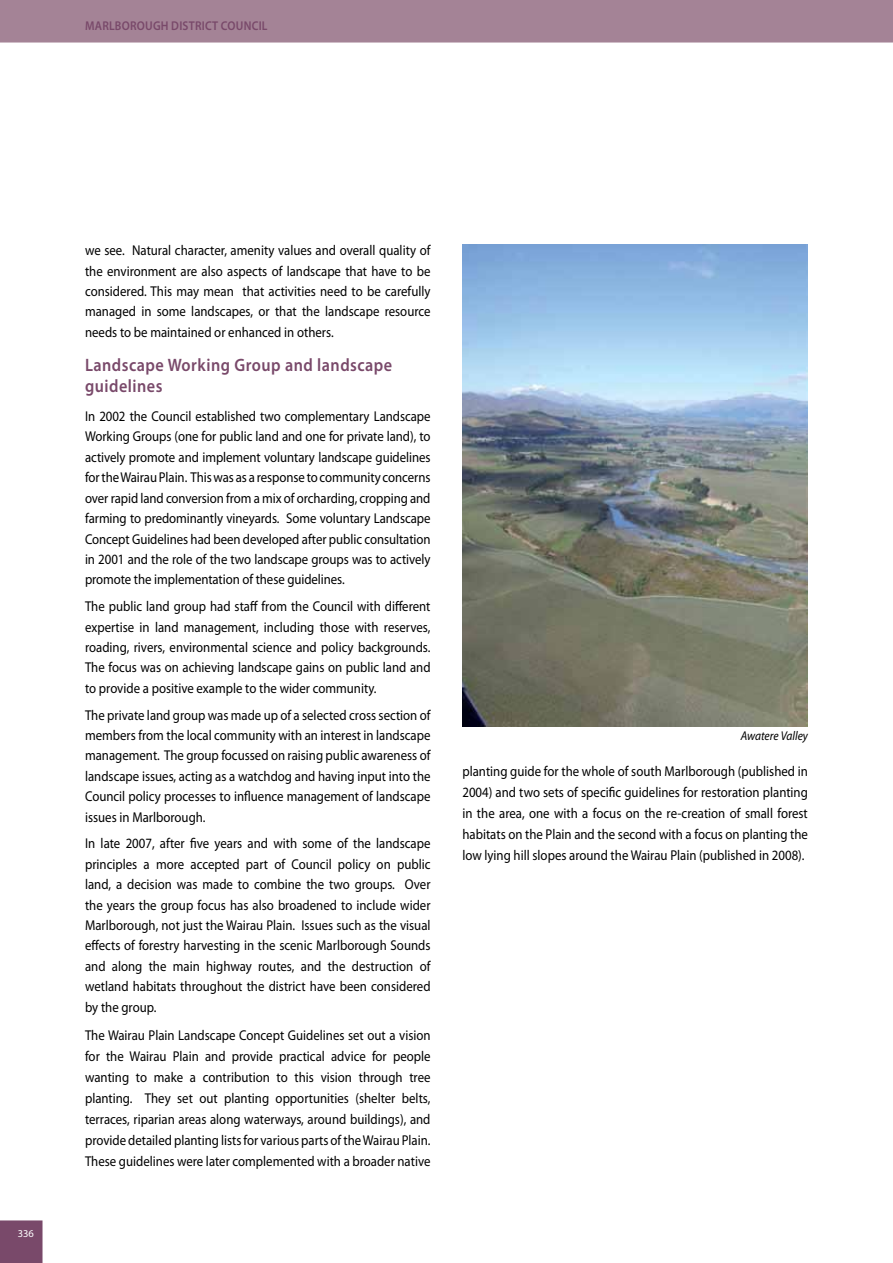
<style>
.page{position:relative;width:893px;height:1263px;background:#fff}
.page>*{position:absolute;margin:0;border:0;box-sizing:border-box;transform-origin:0 0}
.t1{font:600 18px/21px "Myriad Pro";letter-spacing:.03em;color:#79496a;scale:.9 1}
.t2{font:14.25px/20.4px "Myriad Pro";color:#000;text-align:justify;scale:.9 1}
.t3{font:600 12.75px "Myriad Pro";letter-spacing:.02em;color:#79496a;scale:.9 1}
.t4{font:italic 12.75px "Myriad Pro";color:#000;scale:.9 1}
.t5{font:10.5px "Myriad Pro";color:#fff}
</style>
<div class="page">
<div style="left:0;top:1220px;width:43px;height:43px;background:#79496a"></div>
<div style="left:0;top:0;width:893px;height:43px;background:#a48396"></div>
<img style="left:462px;top:244px;width:346px;height:482px">
<p class="t3" style="left:85px;top:18px;width:204px">Marlborough District Council</p>
<p class="t5" style="left:18px;top:1227px;width:18px">336</p>
<p class="t2" style="left:85px;top:240px;width:385px">we see. Natural character, amenity values and overall quality of the environment are also aspects of landscape that have to be considered. This may mean that activities need to be carefully managed in some landscapes, or that the landscape resource needs to be maintained or enhanced in others.</p>
<p class="t1" style="left:85px;top:354px;width:343px">Landscape Working Group and landscape guidelines</p>
<p class="t2" style="left:85px;top:406px;width:385px">In 2002 the Council established two complementary Landscape Working Groups (one for public land and one for private land), to actively promote and implement voluntary landscape guidelines for the Wairau Plain. This was as a response to community concerns over rapid land conversion from a mix of orcharding, cropping and farming to predominantly vineyards. Some voluntary Landscape Concept Guidelines had been developed after public consultation in 2001 and the role of the two landscape groups was to actively promote the implementation of these guidelines.</p>
<p class="t2" style="left:85px;top:596px;width:385px">The public land group had staff from the Council with different expertise in land management, including those with reserves, roading, rivers, environmental science and policy backgrounds.<br>The focus was on achieving landscape gains on public land and to provide a positive example to the wider community.</p>
<p class="t2" style="left:85px;top:704px;width:385px">The private land group was made up of a selected cross section of members from the local community with an interest in landscape management. The group focussed on raising public awareness of landscape issues, acting as a watchdog and having input into the Council policy processes to influence management of landscape issues in Marlborough.</p>
<p class="t2" style="left:85px;top:833px;width:385px">In late 2007, after five years and with some of the landscape principles a more accepted part of Council policy on public land, a decision was made to combine the two groups. Over the years the group focus has also broadened to include wider Marlborough, not just the Wairau Plain. Issues such as the visual effects of forestry harvesting in the scenic Marlborough Sounds and along the main highway routes, and the destruction of wetland habitats throughout the district have been considered by the group.</p>
<p class="t2" style="left:85px;top:1024px;width:385px;line-height:21px">The Wairau Plain Landscape Concept Guidelines set out a vision for the Wairau Plain and provide practical advice for people wanting to make a contribution to this vision through tree planting. They set out planting opportunities (shelter belts, terraces, riparian areas along waterways, around buildings), and provide detailed planting lists for various parts of the Wairau Plain.<br>These guidelines were later complemented with a broader native</p>
<p class="t4" style="left:741px;top:728px;width:76px">Awatere Valley</p>
<p class="t2" style="left:462px;top:760px;width:385px;line-height:21px">planting guide for the whole of south Marlborough (published in 2004) and two sets of specific guidelines for restoration planting in the area, one with a focus on the re-creation of small forest habitats on the Plain and the second with a focus on planting the low lying hill slopes around the Wairau Plain (published in 2008).</p>
</div>
